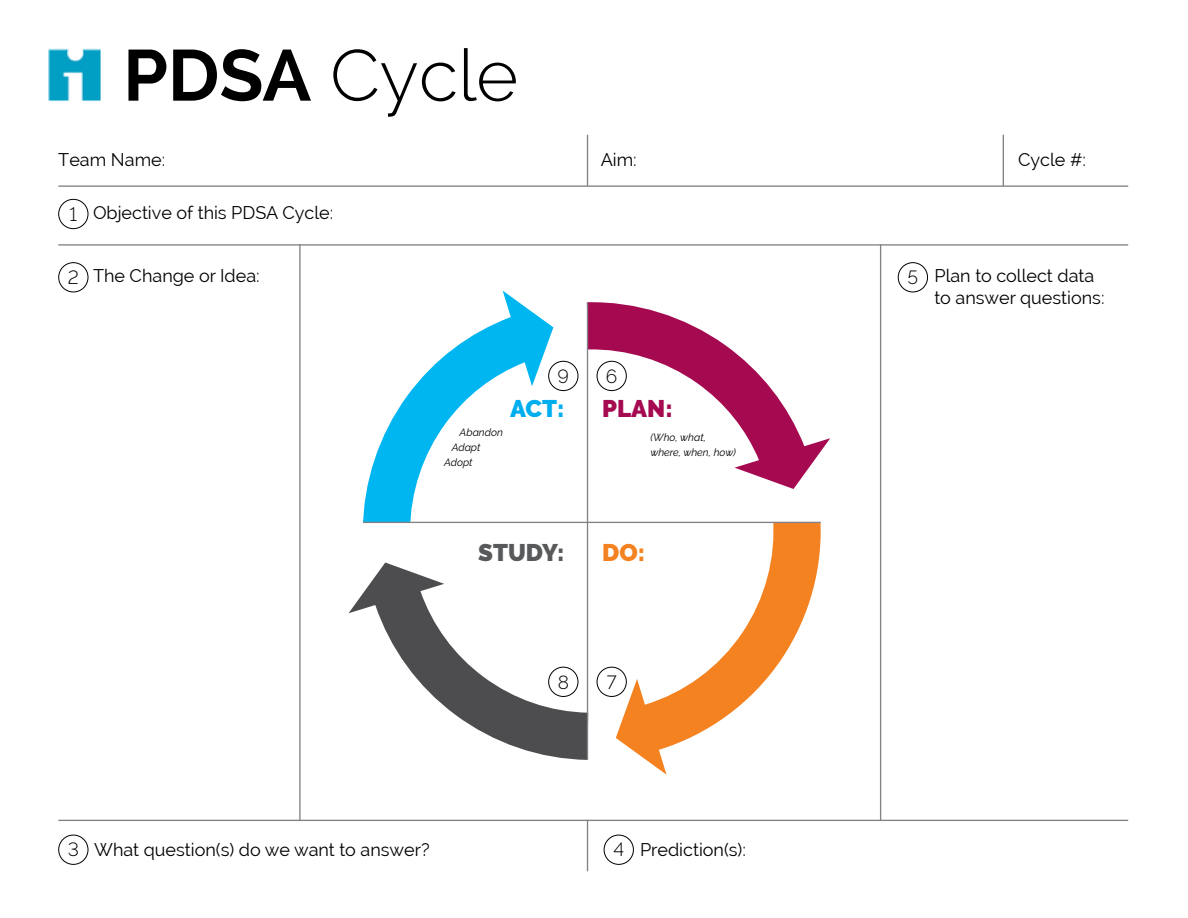
<style>
.page{position:relative;width:1188px;height:918px;background:#fff}
.page>*{position:absolute;margin:0;border:0;box-sizing:border-box;transform-origin:0 0}
.t1{font:300 72px "Raleway";color:#000}
.t2{font:900 24px "Raleway";color:#58595b}
.t3{font:900 24px "Raleway";color:#a50a51}
.t4{font:900 24px "Raleway";color:#00aeef}
.t5{font:900 24px "Raleway";color:#f58220}
.t6{font:300 19.05px "Raleway";color:#000}
.t7{font:18px/21.6px "Raleway";color:#000}
.t8{font:italic 10.5px/15px "Raleway";color:#000}
.s1{font-weight:700}
.s2{font-weight:300;font-size:19.05px}
</style>
<div class="page">
<svg style="left:349px;top:563px;width:238px;height:197px"></svg>
<svg style="left:588px;top:302px;width:242px;height:187px"></svg>
<svg style="left:363px;top:291px;width:190px;height:231px"></svg>
<svg style="left:616px;top:521px;width:205px;height:254px"></svg>
<hr style="left:587px;top:302px;width:1px;height:458px;background:#808285">
<div style="left:736px;top:505px;width:165px;height:17px;background:#fff"></div>
<hr style="left:363px;top:522px;width:458px;height:1px;background:#808285">
<hr style="left:299px;top:244px;width:2px;height:577px;background:#808285">
<hr style="left:880px;top:244px;width:1px;height:577px;background:#808285">
<hr style="left:58px;top:820px;width:1070px;height:1px;background:#808285">
<hr style="left:587px;top:820px;width:1px;height:51px;background:#808285">
<hr style="left:58px;top:244px;width:1070px;height:2px;background:#808285">
<div style="left:58px;top:199px;width:30px;height:30px;border:1px solid #000;border-radius:50%"></div>
<div style="left:58px;top:262px;width:30px;height:30px;border:1px solid #000;border-radius:50%"></div>
<div style="left:549px;top:361px;width:29px;height:30px;background:#fff;border-radius:50%"></div>
<div style="left:548px;top:361px;width:30px;height:30px;border:1px solid #000;border-radius:50%"></div>
<div style="left:597px;top:361px;width:29px;height:30px;background:#fff;border-radius:50%"></div>
<div style="left:597px;top:361px;width:30px;height:30px;border:1px solid #000;border-radius:50%"></div>
<div style="left:549px;top:667px;width:29px;height:29px;background:#fff;border-radius:50%"></div>
<div style="left:548px;top:667px;width:30px;height:30px;border:1px solid #000;border-radius:50%"></div>
<div style="left:597px;top:667px;width:29px;height:29px;background:#fff;border-radius:50%"></div>
<div style="left:597px;top:667px;width:30px;height:30px;border:1px solid #000;border-radius:50%"></div>
<div style="left:898px;top:262px;width:30px;height:30px;border:1px solid #000;border-radius:50%"></div>
<div style="left:58px;top:835px;width:30px;height:30px;border:1px solid #000;border-radius:50%"></div>
<div style="left:604px;top:835px;width:30px;height:30px;border:1px solid #000;border-radius:50%"></div>
<img style="left:48px;top:48px;width:53px;height:53px">
<hr style="left:58px;top:185px;width:1070px;height:2px;background:#808285">
<hr style="left:587px;top:135px;width:1px;height:51px;background:#808285">
<hr style="left:1003px;top:135px;width:1px;height:51px;background:#808285">
<h1 class="t1" style="left:123px;top:33px;width:396px"><span class="s1">PDSA</span> Cycle</h1>
<p class="t7" style="left:58px;top:149px;width:108px">Team Name:</p>
<p class="t7" style="left:601px;top:149px;width:38px">Aim:</p>
<p class="t7" style="left:1018px;top:149px;width:69px">Cycle #:</p>
<p class="t7" style="left:70px;top:202px;width:265px"><span class="s2">1</span> Objective of this PDSA Cycle:</p>
<p class="t6" style="left:68px;top:266px;width:13px">2</p>
<p class="t7" style="left:93px;top:265px;width:168px">The Change or Idea:</p>
<p class="t7" style="left:935px;top:265px;width:172px">Plan to collect data to answer questions:</p>
<p class="t6" style="left:908px;top:266px;width:12px">5</p>
<p class="t6" style="left:558px;top:365px;width:13px">9</p>
<p class="t6" style="left:606px;top:365px;width:13px">6</p>
<h2 class="t4" style="left:510px;top:395px;width:56px">ACT:</h2>
<h2 class="t3" style="left:602px;top:395px;width:72px">PLAN:</h2>
<p class="t8" style="left:460px;top:425px;width:45px">Abandon</p>
<p class="t8" style="left:452px;top:440px;width:30px">Adapt</p>
<p class="t8" style="left:444px;top:455px;width:30px">Adopt</p>
<p class="t8" style="left:651px;top:429px;width:87px">(Who, what, where, when, how)</p>
<h2 class="t2" style="left:478px;top:539px;width:88px">STUDY:</h2>
<h2 class="t5" style="left:602px;top:539px;width:44px">DO:</h2>
<p class="t6" style="left:558px;top:671px;width:13px">8</p>
<p class="t6" style="left:607px;top:671px;width:11px">7</p>
<p class="t7" style="left:94px;top:839px;width:337px">What question(s) do we want to answer?</p>
<p class="t7" style="left:640px;top:839px;width:107px">Prediction(s):</p>
<p class="t6" style="left:68px;top:839px;width:13px">3</p>
<p class="t6" style="left:613px;top:839px;width:12px">4</p>
</div>
